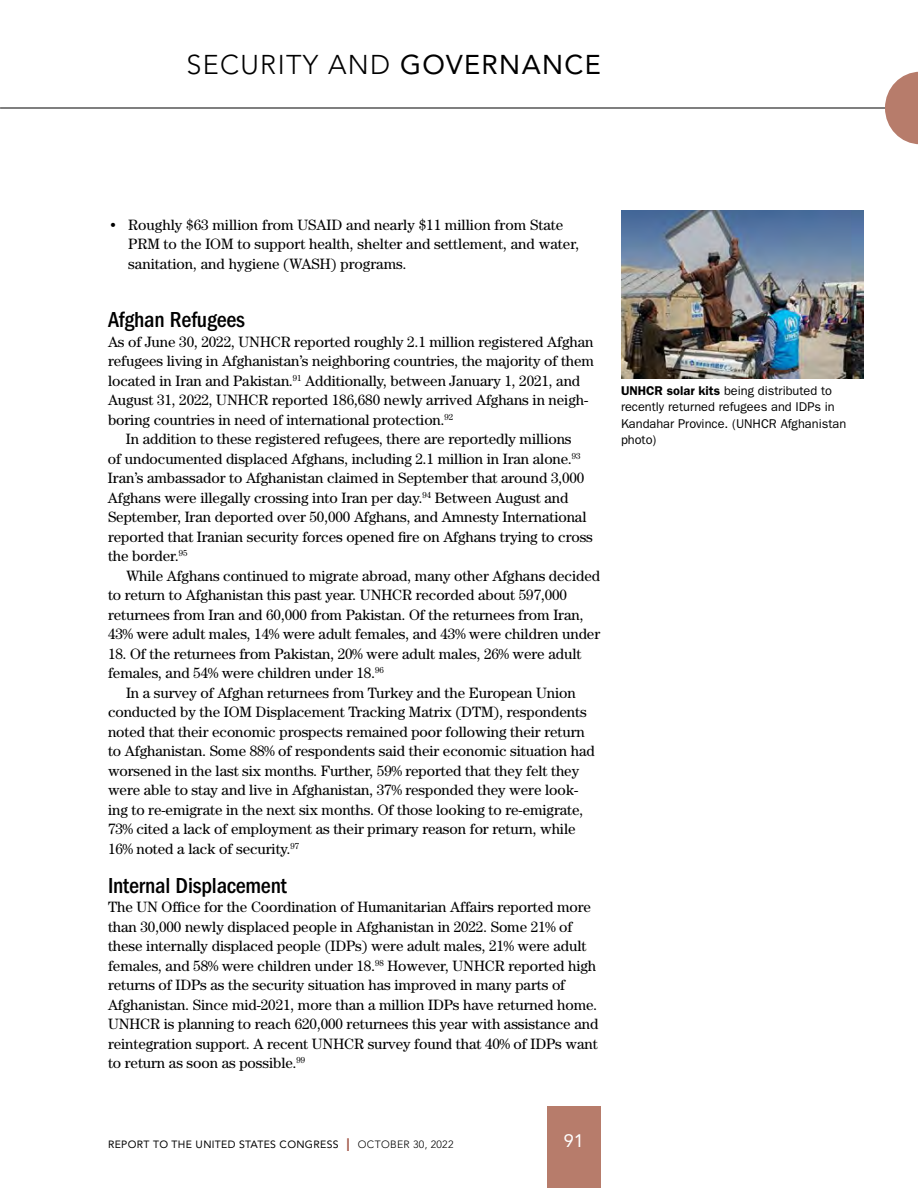
<style>
.page{position:relative;width:918px;height:1188px;background:#fff}
.page>*{position:absolute;margin:0;border:0;box-sizing:border-box;transform-origin:0 0}
.t1{font:300 27px "Avenir LT Std";letter-spacing:.05em;color:#000}
.t2{font:500 condensed 22.5px "ITC Franklin Gothic Std";letter-spacing:-.01em;color:#000}
.t3{font:18px "Avenir LT Std";color:#fff}
.t4{font:15px/19.5px "Century Std";letter-spacing:-.005em;color:#000}
.t5{font:12.75px/16.5px "ITC Franklin Gothic Std";color:#000}
.t6{font:10.5px "Avenir LT Std";letter-spacing:.03em;color:#000}
.s1{font-weight:400}
.s2{font-size:12px}
.s3{font-weight:600}
.s4{font-size:18px;color:#a05344}
.s5{font-weight:300}
</style>
<div class="page">
<hr style="left:0;top:108px;width:918px;height:1px;background:#000">
<svg style="left:885px;top:72px;width:33px;height:72px"></svg>
<div style="left:547px;top:1107px;width:54px;height:81px;background:#b77c6b"></div>
<img style="left:621px;top:210px;width:243px;height:169px">
<h1 class="t1" style="left:186px;top:49px;width:416px">SECURITY AND <span class="s1">GOVERNANCE</span></h1>
<p class="t4" style="left:128px;top:214px;width:452px;text-indent:-18px"><span class="s2">•</span> Roughly $63 million from USAID and nearly $11 million from State<br>PRM to the IOM to support health, shelter and settlement, and water, sanitation, and hygiene (WASH) programs.</p>
<h2 class="t2" style="left:108px;top:307px;width:139px">Afghan Refugees</h2>
<p class="t4" style="left:108px;top:331px;width:488px">As of June 30, 2022, UNHCR reported roughly 2.1 million registered Afghan refugees living in Afghanistan’s neighboring countries, the majority of them located in Iran and Pakistan.<sup>91</sup> Additionally, between January 1, 2021, and August 31, 2022, UNHCR reported 186,680 newly arrived Afghans in neigh&shy;boring countries in need of international protection.<sup>92</sup></p>
<p class="t4" style="left:108px;top:429px;width:486px;text-indent:18px">In addition to these registered refugees, there are reportedly millions<br>of undocumented displaced Afghans, including 2.1 million in Iran alone.<sup>93<br></sup>Iran’s ambassador to Afghanistan claimed in September that around 3,000<br>Afghans were illegally crossing into Iran per day.<sup>94</sup> Between August and September, Iran deported over 50,000 Afghans, and Amnesty International reported that Iranian security forces opened fire on Afghans trying to cross the border.<sup>95</sup></p>
<p class="t4" style="left:108px;top:565px;width:494px;text-indent:18px">While Afghans continued to migrate abroad, many other Afghans decided to return to Afghanistan this past year. UNHCR recorded about 597,000 returnees from Iran and 60,000 from Pakistan. Of the returnees from Iran, 43% were adult males, 14% were adult females, and 43% were children under</p>
<p class="t4" style="left:108px;top:643px;width:475px">18. Of the returnees from Pakistan, 20% were adult males, 26% were adult females, and 54% were children under 18.<sup>96</sup></p>
<p class="t4" style="left:108px;top:682px;width:488px;text-indent:18px">In a survey of Afghan returnees from Turkey and the European Union conducted by the IOM Displacement Tracking Matrix (DTM), respondents noted that their economic prospects remained poor following their return to Afghanistan. Some 88% of respondents said their economic situation had worsened in the last six months. Further, 59% reported that they felt they were able to stay and live in Afghanistan, 37% responded they were look&shy;ing to re-emigrate in the next six months. Of those looking to re-emigrate, 73% cited a lack of employment as their primary reason for return, while 16% noted a lack of security.<sup>97</sup></p>
<h2 class="t2" style="left:108px;top:872px;width:181px">Internal Displacement</h2>
<p class="t4" style="left:108px;top:897px;width:492px">The UN Office for the Coordination of Humanitarian Affairs reported more than 30,000 newly displaced people in Afghanistan in 2022. Some 21% of these internally displaced people (IDPs) were adult males, 21% were adult females, and 58% were children under 18.<sup>98</sup> However, UNHCR reported high returns of IDPs as the security situation has improved in many parts of Afghanistan. Since mid-2021, more than a million IDPs have returned home.<br>UNHCR is planning to reach 620,000 returnees this year with assistance and reintegration support. A recent UNHCR survey found that 40% of IDPs want to return as soon as possible.<sup>99</sup></p>
<p class="t5" style="left:621px;top:383px;width:227px"><span class="s3">UNHCR solar kits</span> being distributed to recently returned refugees and IDPs in<br>Kandahar Province. (UNHCR Afghanistan photo)</p>
<p class="t6" style="left:108px;top:1138px;width:347px">REPORT TO THE UNITED STATES CONGRESS <span class="s4">I</span> <span class="s5">OCTOBER 30, 2022</span></p>
<p class="t3" style="left:564px;top:1131px;width:22px">91</p>
</div>
